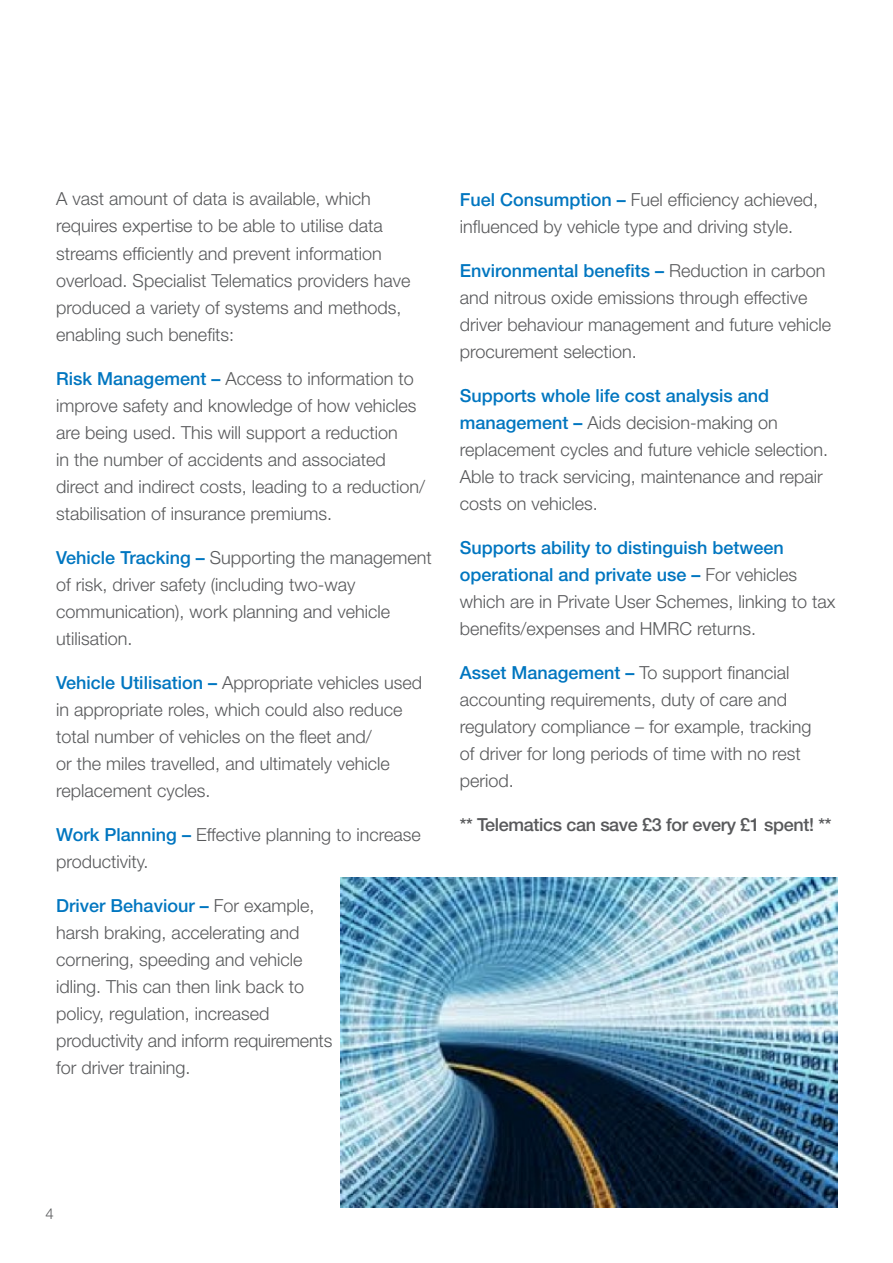
<style>
.page{position:relative;width:893px;height:1263px;background:#fff}
.page>*{position:absolute;margin:0;border:0;box-sizing:border-box;transform-origin:0 0}
.t1{font:300 18px/27px "Helvetica Neue LT";color:#58595b}
.t2{font:500 18px "Helvetica Neue LT";letter-spacing:-.02em;color:#58595b}
.t3{font:300 15px "Helvetica Neue LT";color:#58595b}
.s1{font-weight:500;color:#0076c0}
</style>
<div class="page">
<img style="left:340px;top:878px;width:497px;height:330px">
<p class="t1" style="left:56px;top:185px;width:356px">A vast amount of data is available, which requires expertise to be able to utilise data streams efficiently and prevent information overload. Specialist Telematics providers have produced a variety of systems and methods, enabling such benefits:</p>
<p class="t1" style="left:56px;top:364px;width:370px"><span class="s1">Risk Management –</span> Access to information to improve safety and knowledge of how vehicles are being used. This will support a reduction<br>in the number of accidents and associated direct and indirect costs, leading to a reduction/ stabilisation of insurance premiums.</p>
<p class="t1" style="left:56px;top:543px;width:377px"><span class="s1">Vehicle Tracking –</span> Supporting the management of risk, driver safety (including two-way communication), work planning and vehicle utilisation.</p>
<p class="t1" style="left:56px;top:668px;width:367px"><span class="s1">Vehicle Utilisation –</span> Appropriate vehicles used in appropriate roles, which could also reduce total number of vehicles on the fleet and/<br>or the miles travelled, and ultimately vehicle replacement cycles.</p>
<p class="t1" style="left:56px;top:820px;width:366px"><span class="s1">Work Planning –</span> Effective planning to increase productivity.</p>
<p class="t1" style="left:56px;top:891px;width:278px"><span class="s1">Driver Behaviour –</span> For example, harsh braking, accelerating and cornering, speeding and vehicle idling. This can then link back to policy, regulation, increased productivity and inform requirements for driver training.</p>
<p class="t1" style="left:460px;top:185px;width:360px"><span class="s1">Fuel Consumption –</span> Fuel efficiency achieved, influenced by vehicle type and driving style.</p>
<p class="t1" style="left:460px;top:256px;width:373px"><span class="s1">Environmental benefits –</span> Reduction in carbon and nitrous oxide emissions through effective driver behaviour management and future vehicle procurement selection.</p>
<p class="t1" style="left:460px;top:381px;width:370px"><span class="s1">Supports whole life cost analysis and management –</span> Aids decision-making on replacement cycles and future vehicle selection.<br>Able to track servicing, maintenance and repair costs on vehicles.</p>
<p class="t1" style="left:460px;top:533px;width:377px"><span class="s1">Supports ability to distinguish between operational and private use –</span> For vehicles which are in Private User Schemes, linking to tax benefits/expenses and HMRC returns.</p>
<p class="t1" style="left:460px;top:658px;width:353px"><span class="s1">Asset Management –</span> To support financial accounting requirements, duty of care and regulatory compliance – for example, tracking of driver for long periods of time with no rest period.</p>
<p class="t2" style="left:460px;top:813px;width:373px">** Telematics can save £3 for every £1 spent! **</p>
<p class="t3" style="left:46px;top:1205px;width:10px">4</p>
</div>
